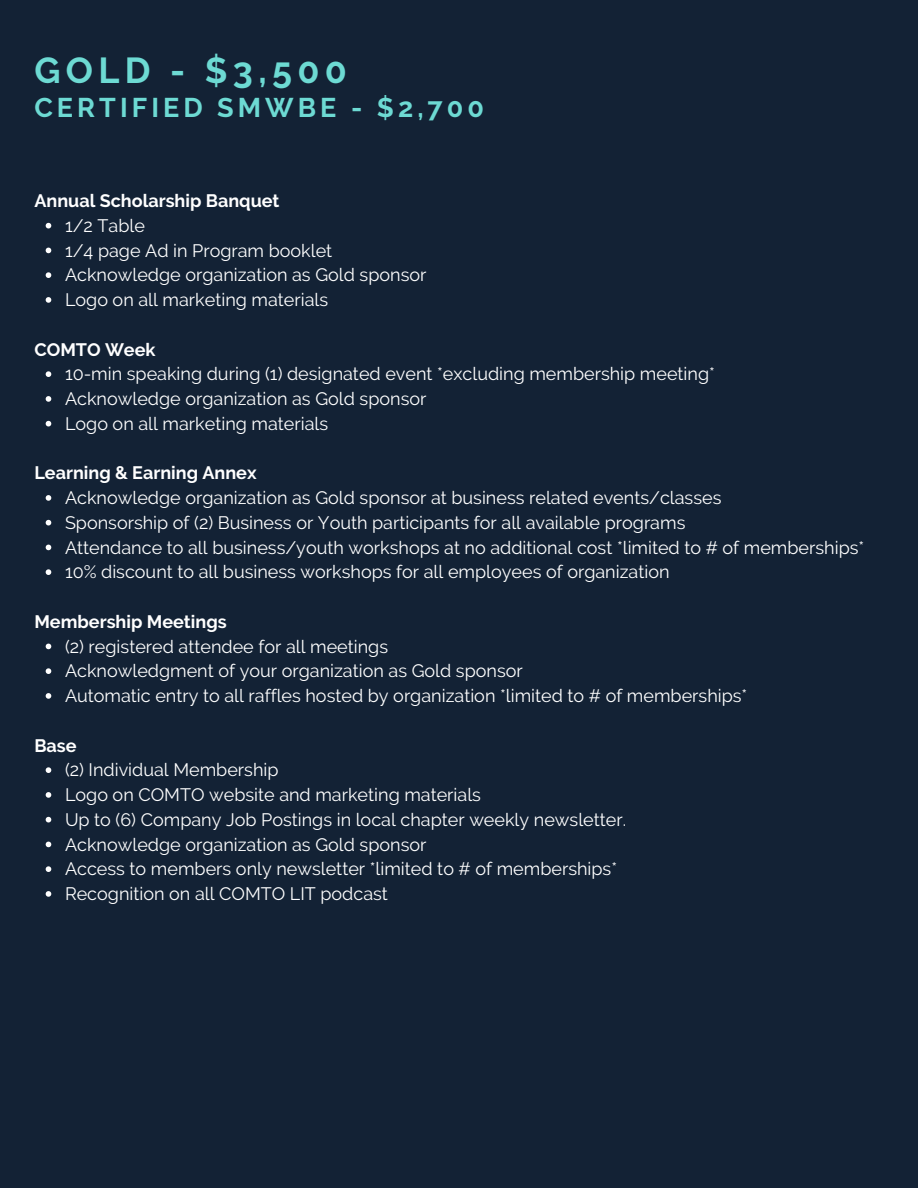
<style>
.page{position:relative;width:918px;height:1188px;background:#132235}
.page>*{position:absolute;margin:0;border:0;box-sizing:border-box;transform-origin:0 0}
.t1{font:700 36px "Raleway";letter-spacing:.15em;color:#6ddad3}
.t2{font:700 27px "Raleway";letter-spacing:.15em;color:#6ddad3}
.t3{font:18px/24.8px "Raleway";color:#fff}
.t4{font:700 18px "Raleway";color:#fff}
</style>
<div class="page">
<svg style="left:46px;top:223px;width:5px;height:5px"></svg>
<svg style="left:46px;top:248px;width:5px;height:5px"></svg>
<svg style="left:46px;top:272px;width:5px;height:6px"></svg>
<svg style="left:46px;top:297px;width:5px;height:6px"></svg>
<svg style="left:46px;top:371px;width:5px;height:6px"></svg>
<svg style="left:46px;top:396px;width:5px;height:6px"></svg>
<svg style="left:46px;top:421px;width:5px;height:5px"></svg>
<svg style="left:46px;top:495px;width:5px;height:6px"></svg>
<svg style="left:46px;top:520px;width:5px;height:5px"></svg>
<svg style="left:46px;top:545px;width:5px;height:5px"></svg>
<svg style="left:46px;top:569px;width:5px;height:6px"></svg>
<svg style="left:46px;top:644px;width:5px;height:5px"></svg>
<svg style="left:46px;top:668px;width:5px;height:6px"></svg>
<svg style="left:46px;top:693px;width:5px;height:6px"></svg>
<svg style="left:46px;top:767px;width:5px;height:6px"></svg>
<svg style="left:46px;top:792px;width:5px;height:6px"></svg>
<svg style="left:46px;top:817px;width:5px;height:5px"></svg>
<svg style="left:46px;top:842px;width:5px;height:5px"></svg>
<svg style="left:46px;top:866px;width:5px;height:6px"></svg>
<svg style="left:46px;top:891px;width:5px;height:6px"></svg>
<h1 class="t1" style="left:34px;top:49px;width:314px">GOLD - $3,500</h1>
<h2 class="t2" style="left:34px;top:92px;width:451px">CERTIFIED SMWBE - $2,700</h2>
<p class="t4" style="left:34px;top:190px;width:247px">Annual Scholarship Banquet</p>
<p class="t3" style="left:65px;top:213px;width:363px">1/2 Table<br>1/4 page Ad in Program booklet<br>Acknowledge organization as Gold sponsor<br>Logo on all marketing materials</p>
<p class="t4" style="left:34px;top:339px;width:123px">COMTO Week</p>
<p class="t3" style="left:65px;top:362px;width:651px">10-min speaking during (1) designated event *excluding membership meeting*<br>Acknowledge organization as Gold sponsor<br>Logo on all marketing materials</p>
<p class="t4" style="left:34px;top:462px;width:224px">Learning &amp; Earning Annex</p>
<p class="t3" style="left:65px;top:485px;width:801px">Acknowledge organization as Gold sponsor at business related events/classes<br>Sponsorship of (2) Business or Youth participants for all available programs<br>Attendance to all business/youth workshops at no additional cost *limited to # of memberships* 10% discount to all business workshops for all employees of organization</p>
<p class="t4" style="left:34px;top:611px;width:194px">Membership Meetings</p>
<p class="t3" style="left:65px;top:634px;width:684px">(2) registered attendee for all meetings<br>Acknowledgment of your organization as Gold sponsor<br>Automatic entry to all raffles hosted by organization *limited to # of memberships*</p>
<p class="t4" style="left:34px;top:735px;width:44px">Base</p>
<p class="t3" style="left:65px;top:758px;width:563px">(2) Individual Membership<br>Logo on COMTO website and marketing materials<br>Up to (6) Company Job Postings in local chapter weekly newsletter.<br>Acknowledge organization as Gold sponsor<br>Access to members only newsletter *limited to # of memberships* Recognition on all COMTO LIT podcast</p>
</div>
